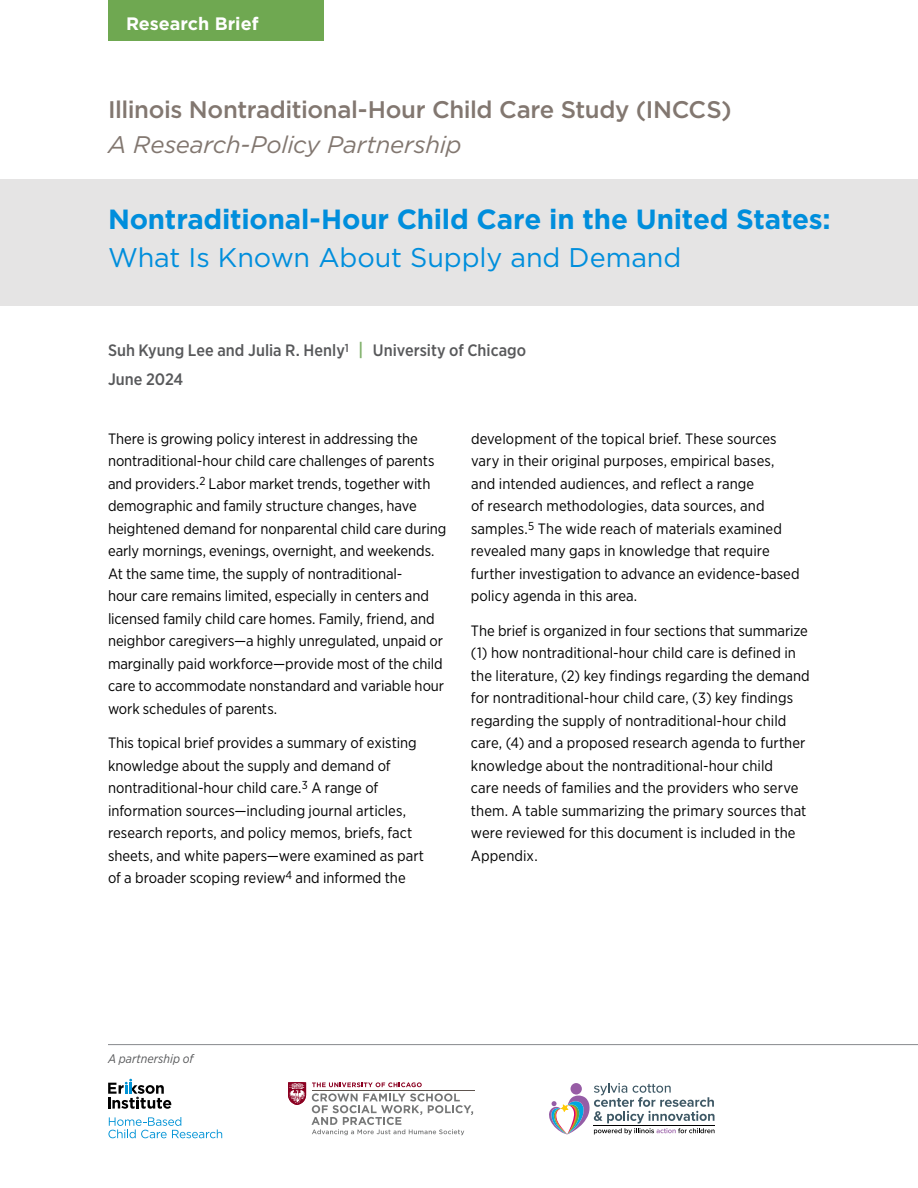
<style>
.page{position:relative;width:918px;height:1188px;background:#fff}
.page>*{position:absolute;margin:0;border:0;box-sizing:border-box;transform-origin:0 0}
.t1{font:700 27.75px "Gotham";letter-spacing:-.01em;color:#008edc}
.t2{font:27px "Gotham";letter-spacing:-.005em;color:#008edc}
.t3{font:500 24px "Gotham";letter-spacing:-.015em;color:#827770}
.t4{font:italic 24px "Gotham";letter-spacing:-.01em;color:#827770}
.t5{font:700 18px "Gotham";color:#fff}
.t6{font:500 16.5px/28.5px "Gotham Narrow";color:#58595b}
.t7{font:15px/22.5px "Gotham Narrow";color:#000}
.t8{font:italic 12.3px "Gotham Narrow";letter-spacing:.005em;color:#58595b}
.s1{font-size:18px;color:#7eaf68}
</style>
<div class="page">
<div style="left:0;top:180px;width:918px;height:126px;background:#e5e4e4"></div>
<div style="left:108px;top:0;width:216px;height:40px;background:#6fa851"></div>
<hr style="left:108px;top:1044px;width:810px;height:1px;background:#939598">
<hr style="left:312px;top:1090px;width:163px;height:1px;background:#5e554f">
<svg style="left:288px;top:1082px;width:185px;height:53px"></svg>
<svg style="left:549px;top:1083px;width:166px;height:52px"></svg>
<svg style="left:108px;top:1117px;width:114px;height:21px"></svg>
<svg style="left:108px;top:1079px;width:63px;height:30px"></svg>
<p class="t5" style="left:126px;top:12px;width:134px">Research Brief</p>
<h3 class="t3" style="left:108px;top:94px;width:625px">Illinois Nontraditional-Hour Child Care Study (INCCS)</h3>
<h3 class="t4" style="left:108px;top:129px;width:355px">A Research-Policy Partnership</h3>
<h1 class="t1" style="left:108px;top:201px;width:724px">Nontraditional-Hour Child Care in the United States:</h1>
<h2 class="t2" style="left:108px;top:240px;width:575px">What Is Known About Supply and Demand</h2>
<p class="t6" style="left:108px;top:336px;width:420px">Suh Kyung Lee and Julia R. Henly<sup>1</sup> <span class="s1">|</span> University of Chicago<br>June 2024</p>
<p class="t7" style="left:108px;top:427px;width:340px">There is growing policy interest in addressing the nontraditional-hour child care challenges of parents and providers.<sup>2</sup> Labor market trends, together with demographic and family structure changes, have heightened demand for nonparental child care during early mornings, evenings, overnight, and weekends.<br>At the same time, the supply of nontraditional-<br>hour care remains limited, especially in centers and licensed family child care homes. Family, friend, and neighbor caregivers—a highly unregulated, unpaid or marginally paid workforce—provide most of the child care to accommodate nonstandard and variable hour work schedules of parents.</p>
<p class="t7" style="left:108px;top:732px;width:318px">This topical brief provides a summary of existing knowledge about the supply and demand of nontraditional-hour child care.<sup>3</sup> A range of information sources—including journal articles, research reports, and policy memos, briefs, fact sheets, and white papers—were examined as part of a broader scoping review<sup>4</sup> and informed the</p>
<p class="t7" style="left:471px;top:427px;width:330px">development of the topical brief. These sources vary in their original purposes, empirical bases, and intended audiences, and reflect a range<br>of research methodologies, data sources, and samples.<sup>5</sup> The wide reach of materials examined revealed many gaps in knowledge that require further investigation to advance an evidence-based policy agenda in this area.</p>
<p class="t7" style="left:471px;top:619px;width:340px">The brief is organized in four sections that summarize (1) how nontraditional-hour child care is defined in the literature, (2) key findings regarding the demand for nontraditional-hour child care, (3) key findings regarding the supply of nontraditional-hour child care, (4) and a proposed research agenda to further knowledge about the nontraditional-hour child<br>care needs of families and the providers who serve them. A table summarizing the primary sources that were reviewed for this document is included in the Appendix.</p>
<p class="t8" style="left:108px;top:1051px;width:87px">A partnership of</p>
</div>
